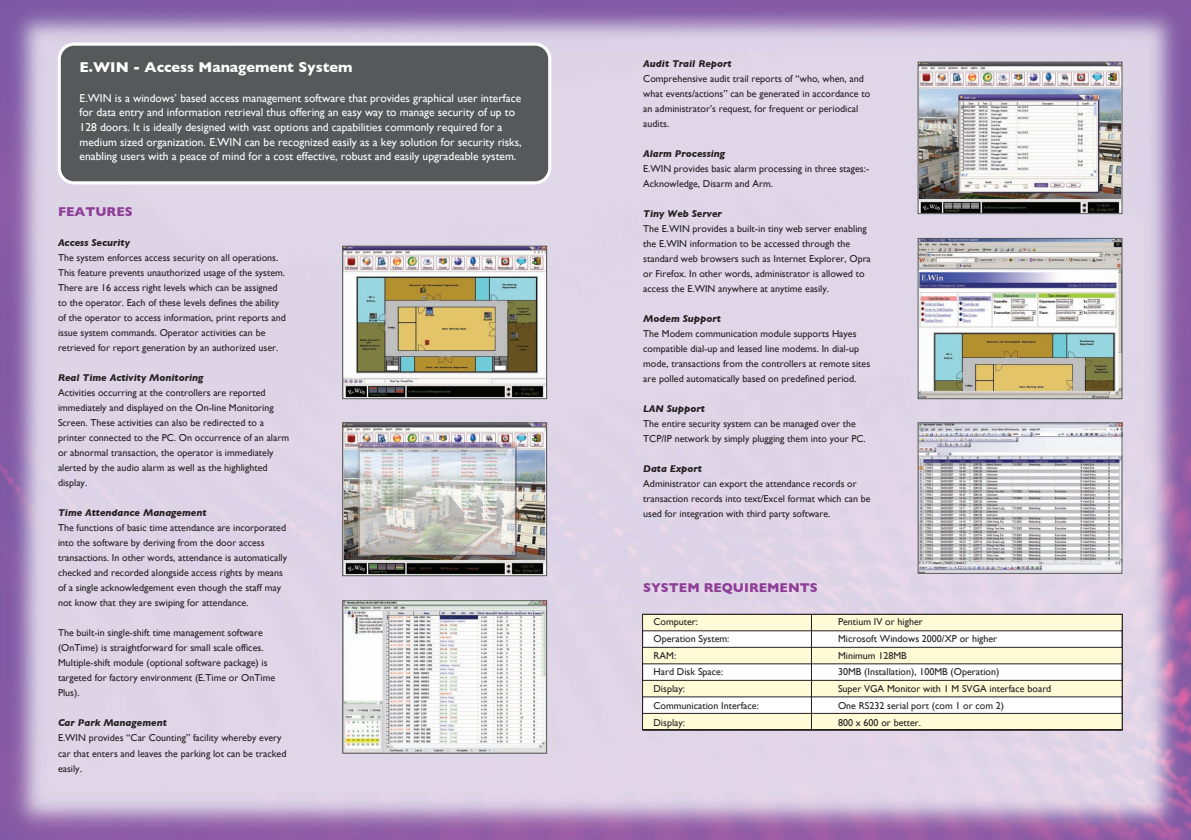
<style>
.page{position:relative;width:1191px;height:840px;background:#fff}
.page>*{position:absolute;margin:0;border:0;box-sizing:border-box;transform-origin:0 0}
.t1{font:700 14.5px "Gill Sans";color:#fff}
.t2{font:700 13px "Gill Sans";color:#8f3e97}
.t3{font:11.5px/14.7px "Gill Sans";color:#fff}
.t4{font:10px/15px "Gill Sans";color:#231f20}
.t5{font:italic 700 10px "Gill Sans";color:#231f20}
</style>
<div class="page">
<img style="left:0;top:0;width:1191px;height:839px">
<div style="left:59px;top:44px;width:491px;height:139px;background:#57585a;border-radius:15px"></div>
<div style="left:58px;top:43px;width:493px;height:141px;border:3px solid #fff;border-radius:15px"></div>
<svg style="left:642px;top:613px;width:480px;height:117px"></svg>
<img style="left:344px;top:248px;width:201px;height:148px">
<div style="left:342px;top:246px;width:205px;height:152px;border:1px solid #57585a"></div>
<img style="left:919px;top:64px;width:201px;height:148px">
<div style="left:917px;top:62px;width:205px;height:152px;border:1px solid #57585a"></div>
<img style="left:920px;top:240px;width:200px;height:157px">
<div style="left:918px;top:238px;width:204px;height:161px;border:1px solid #57585a"></div>
<img style="left:920px;top:424px;width:200px;height:147px">
<div style="left:918px;top:422px;width:204px;height:151px;border:1px solid #57585a"></div>
<img style="left:344px;top:424px;width:201px;height:149px">
<div style="left:342px;top:422px;width:205px;height:153px;border:1px solid #57585a"></div>
<img style="left:344px;top:602px;width:201px;height:149px">
<div style="left:342px;top:600px;width:205px;height:153px;border:1px solid #57585a"></div>
<h1 class="t1" style="left:80px;top:59px;width:274px">E.WIN - Access Management System</h1>
<p class="t3" style="left:80px;top:90px;width:443px">E.WIN is a windows’ based access management software that provides graphical user interface for data entry and information retrieval thus offering an easy way to manage security of up to 128 doors. It is ideally designed with vast options and capabilities commonly required for a medium sized organization. E.WIN can be recognized easily as a key solution for security risks, enabling users with a peace of mind for a cost effective, robust and easily upgradeable system.</p>
<h2 class="t2" style="left:58px;top:204px;width:76px">FEATURES</h2>
<p class="t5" style="left:58px;top:236px;width:73px">Access Security</p>
<p class="t4" style="left:58px;top:250px;width:229px">The system enforces access security on all operations.<br>This feature prevents unauthorized usage of the system.<br>There are 16 access right levels which can be assigned to the operator. Each of these levels defines the ability of the operator to access information, print reports and issue system commands. Operator activities can be retrieved for report generation by an authorized user.</p>
<p class="t5" style="left:58px;top:371px;width:147px">Real Time Activity Monitoring</p>
<p class="t4" style="left:58px;top:385px;width:232px">Activities occurring at the controllers are reported immediately and displayed on the On-line Monitoring Screen. These activities can also be redirected to a printer connected to the PC. On occurrence of an alarm or abnormal transaction, the operator is immediately alerted by the audio alarm as well as the highlighted display.</p>
<p class="t5" style="left:58px;top:506px;width:150px">Time Attendance Management</p>
<p class="t4" style="left:58px;top:520px;width:231px">The functions of basic time attendance are incorporated into the software by deriving from the door access transactions. In other words, attendance is automatically checked and recorded alongside access rights by means of a single acknowledgement even though the staff may not know that they are swiping for attendance.</p>
<p class="t4" style="left:58px;top:625px;width:219px">The built-in single-shift time management software (OnTime) is straightforward for small scale offices.<br>Multiple-shift module (optional software package) is targeted for factory environment (E.Time or OnTime Plus).</p>
<p class="t5" style="left:58px;top:716px;width:110px">Car Park Management</p>
<p class="t4" style="left:58px;top:730px;width:230px">E.WIN provides “Car Counting” facility whereby every car that enters and leaves the parking lot can be tracked easily.</p>
<p class="t5" style="left:643px;top:57px;width:90px">Audit Trail Report</p>
<p class="t4" style="left:643px;top:71px;width:228px">Comprehensive audit trail reports of “who, when, and what events/actions” can be generated in accordance to an administrator’s request, for frequent or periodical audits.</p>
<p class="t5" style="left:643px;top:147px;width:83px">Alarm Processing</p>
<p class="t4" style="left:643px;top:161px;width:227px">E.WIN provides basic alarm processing in three stages:-<br>Acknowledge, Disarm and Arm.</p>
<p class="t5" style="left:643px;top:207px;width:80px">Tiny Web Server</p>
<p class="t4" style="left:643px;top:221px;width:229px">The E.WIN provides a built-in tiny web server enabling the E.WIN information to be accessed through the standard web browsers such as Internet Explorer, Opra or Firefox. In other words, administrator is allowed to access the E.WIN anywhere at anytime easily.</p>
<p class="t5" style="left:643px;top:312px;width:79px">Modem Support</p>
<p class="t4" style="left:643px;top:326px;width:228px">The Modem communication module supports Hayes compatible dial-up and leased line modems. In dial-up mode, transactions from the controllers at remote sites are polled automatically based on predefined period.</p>
<p class="t5" style="left:643px;top:402px;width:63px">LAN Support</p>
<p class="t4" style="left:643px;top:416px;width:224px">The entire security system can be managed over the<br>TCP/IP network by simply plugging them into your PC.</p>
<p class="t5" style="left:643px;top:462px;width:60px">Data Export</p>
<p class="t4" style="left:643px;top:476px;width:229px">Administrator can export the attendance records or transaction records into text/Excel format which can be used for integration with third party software.</p>
<h2 class="t2" style="left:643px;top:579px;width:176px">SYSTEM REQUIREMENTS</h2>
<p class="t4" style="left:653px;top:614px;width:46px">Computer:</p>
<p class="t4" style="left:838px;top:614px;width:86px">Pentium IV or higher</p>
<p class="t4" style="left:653px;top:630px;width:77px">Operation System:</p>
<p class="t4" style="left:838px;top:630px;width:161px">Microsoft Windows 2000/XP or higher</p>
<p class="t4" style="left:653px;top:647px;width:24px">RAM:</p>
<p class="t4" style="left:838px;top:647px;width:70px">Minimum 128MB</p>
<p class="t4" style="left:653px;top:664px;width:71px">Hard Disk Space:</p>
<p class="t4" style="left:838px;top:664px;width:163px">30MB (Installation), 100MB (Operation)</p>
<p class="t4" style="left:653px;top:680px;width:33px">Display:</p>
<p class="t4" style="left:838px;top:680px;width:215px">Super VGA Monitor with 1 M SVGA interface board</p>
<p class="t4" style="left:653px;top:697px;width:107px">Communication Interface:</p>
<p class="t4" style="left:838px;top:697px;width:168px">One RS232 serial port (com 1 or com 2)</p>
<p class="t4" style="left:653px;top:714px;width:33px">Display:</p>
<p class="t4" style="left:838px;top:714px;width:84px">800 x 600 or better.</p>
</div>
